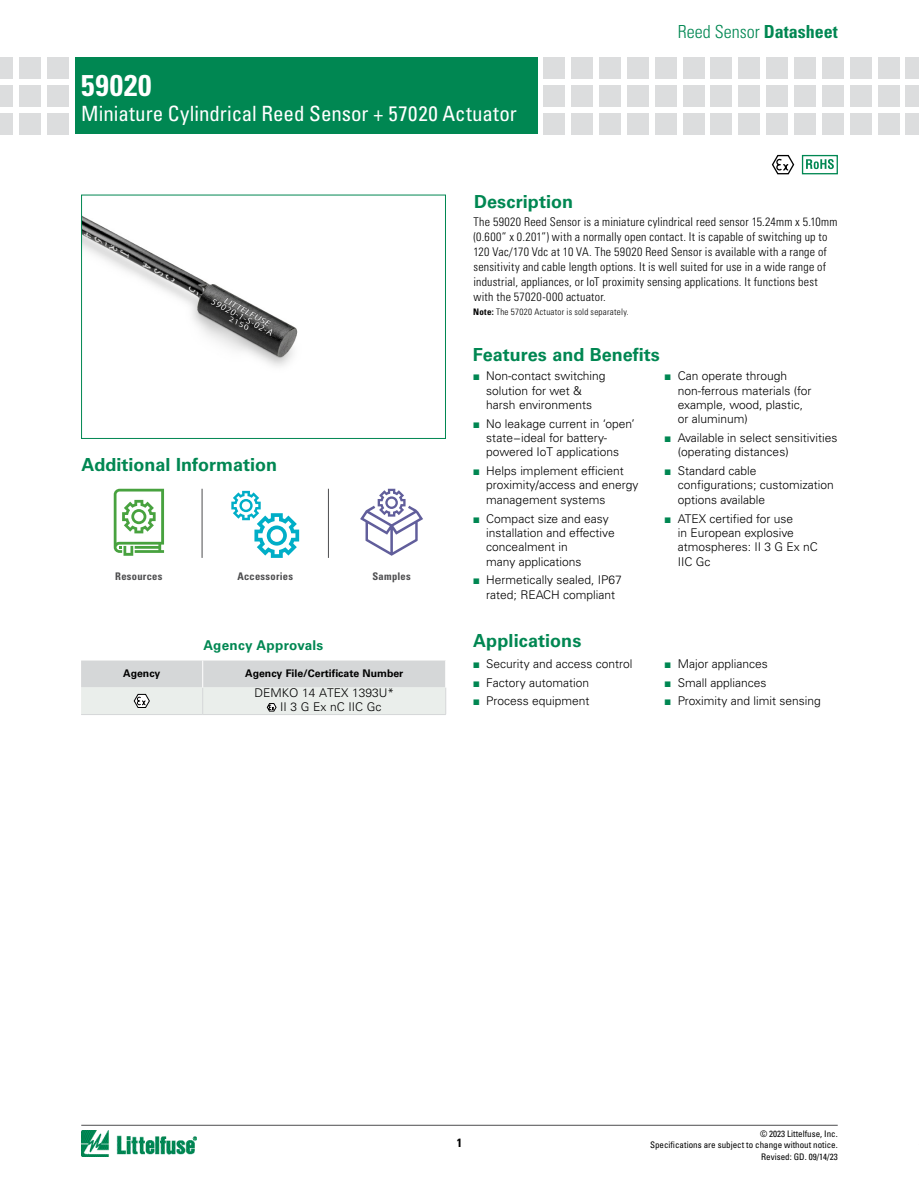
<style>
.page{position:relative;width:919px;height:1191px;background:#fff}
.page>*{position:absolute;margin:0;border:0;box-sizing:border-box;transform-origin:0 0}
.t1{font:700 condensed 30px "Univers LT Std";letter-spacing:.03em;color:#fff}
.t2{font:condensed 21px "Univers LT Std";color:#fff}
.t3{font:700 18px "Univers LT Std";color:#008752}
.t4{font:300 condensed 18px "Univers LT Std";color:#008752}
.t5{font:700 13.5px "Univers LT Std";letter-spacing:.015em;color:#008752}
.t6{font:300 12px/14.4px "Univers LT Std";color:#000}
.t7{font:300 condensed 12px/15px "Univers LT Std";letter-spacing:.015em;color:#000}
.t8{font:700 condensed 12px "Univers LT Std";color:#000}
.t9{font:700 10.5px "Univers LT Std";color:#000}
.t10{font:700 condensed 10.5px "Univers LT Std";letter-spacing:.025em;color:#4d4d4f}
.t11{font:condensed 9px/10.8px "Univers LT Std";color:#000;text-align:right}
.t12{font:300 condensed 9px "Univers LT Std";letter-spacing:.03em;color:#000}
.s1{font-weight:700}
.s2{font-family:"Arial";font-weight:400;color:#008752}
</style>
<div class="page">
<hr style="left:81px;top:1124px;width:756px;height:1px;background:#4d4d4f">
<img style="left:81px;top:1130px;width:115px;height:26px">
<div style="left:75px;top:57px;width:462px;height:77px;background:#008752"></div>
<div style="left:47px;top:57px;width:22px;height:22px;background:#dcddde"></div>
<div style="left:47px;top:85px;width:22px;height:22px;background:#dcddde"></div>
<div style="left:47px;top:113px;width:22px;height:21px;background:#dcddde"></div>
<div style="left:19px;top:57px;width:22px;height:22px;background:#dcddde"></div>
<div style="left:19px;top:85px;width:22px;height:22px;background:#dcddde"></div>
<div style="left:19px;top:113px;width:22px;height:21px;background:#dcddde"></div>
<div style="left:0;top:57px;width:13px;height:22px;background:#dcddde"></div>
<div style="left:0;top:85px;width:13px;height:22px;background:#dcddde"></div>
<div style="left:0;top:113px;width:13px;height:21px;background:#dcddde"></div>
<div style="left:543px;top:57px;width:22px;height:22px;background:#dcddde"></div>
<div style="left:543px;top:85px;width:22px;height:22px;background:#dcddde"></div>
<div style="left:543px;top:113px;width:22px;height:21px;background:#dcddde"></div>
<div style="left:571px;top:57px;width:21px;height:22px;background:#dcddde"></div>
<div style="left:571px;top:85px;width:21px;height:22px;background:#dcddde"></div>
<div style="left:571px;top:113px;width:21px;height:21px;background:#dcddde"></div>
<div style="left:599px;top:57px;width:21px;height:22px;background:#dcddde"></div>
<div style="left:599px;top:85px;width:21px;height:22px;background:#dcddde"></div>
<div style="left:599px;top:113px;width:21px;height:21px;background:#dcddde"></div>
<div style="left:627px;top:57px;width:21px;height:22px;background:#dcddde"></div>
<div style="left:627px;top:85px;width:21px;height:22px;background:#dcddde"></div>
<div style="left:627px;top:113px;width:21px;height:21px;background:#dcddde"></div>
<div style="left:655px;top:57px;width:21px;height:22px;background:#dcddde"></div>
<div style="left:655px;top:85px;width:21px;height:22px;background:#dcddde"></div>
<div style="left:655px;top:113px;width:21px;height:21px;background:#dcddde"></div>
<div style="left:682px;top:57px;width:22px;height:22px;background:#dcddde"></div>
<div style="left:682px;top:85px;width:22px;height:22px;background:#dcddde"></div>
<div style="left:682px;top:113px;width:22px;height:21px;background:#dcddde"></div>
<div style="left:710px;top:57px;width:22px;height:22px;background:#dcddde"></div>
<div style="left:710px;top:85px;width:22px;height:22px;background:#dcddde"></div>
<div style="left:710px;top:113px;width:22px;height:21px;background:#dcddde"></div>
<div style="left:738px;top:57px;width:21px;height:22px;background:#dcddde"></div>
<div style="left:738px;top:85px;width:21px;height:22px;background:#dcddde"></div>
<div style="left:738px;top:113px;width:21px;height:21px;background:#dcddde"></div>
<div style="left:766px;top:57px;width:21px;height:22px;background:#dcddde"></div>
<div style="left:766px;top:85px;width:21px;height:22px;background:#dcddde"></div>
<div style="left:766px;top:113px;width:21px;height:21px;background:#dcddde"></div>
<div style="left:794px;top:57px;width:21px;height:22px;background:#dcddde"></div>
<div style="left:794px;top:85px;width:21px;height:22px;background:#dcddde"></div>
<div style="left:794px;top:113px;width:21px;height:21px;background:#dcddde"></div>
<div style="left:822px;top:57px;width:21px;height:22px;background:#dcddde"></div>
<div style="left:822px;top:85px;width:21px;height:22px;background:#dcddde"></div>
<div style="left:822px;top:113px;width:21px;height:21px;background:#dcddde"></div>
<div style="left:877px;top:57px;width:22px;height:22px;background:#dcddde"></div>
<div style="left:877px;top:85px;width:22px;height:22px;background:#dcddde"></div>
<div style="left:877px;top:113px;width:22px;height:21px;background:#dcddde"></div>
<div style="left:849px;top:57px;width:22px;height:22px;background:#dcddde"></div>
<div style="left:849px;top:85px;width:22px;height:22px;background:#dcddde"></div>
<div style="left:849px;top:113px;width:22px;height:21px;background:#dcddde"></div>
<div style="left:905px;top:57px;width:13px;height:22px;background:#dcddde"></div>
<div style="left:905px;top:85px;width:13px;height:22px;background:#dcddde"></div>
<div style="left:905px;top:113px;width:13px;height:21px;background:#dcddde"></div>
<img style="left:83px;top:216px;width:215px;height:150px">
<div style="left:81px;top:195px;width:365px;height:244px;border:1px solid #008752"></div>
<svg style="left:806px;top:159px;width:27px;height:10px"></svg>
<div style="left:801px;top:155px;width:36px;height:19px;border:1px solid #008752"></div>
<hr style="left:202px;top:489px;width:1px;height:69px;background:#4d4d4f">
<hr style="left:328px;top:489px;width:1px;height:69px;background:#4d4d4f">
<svg style="left:114px;top:489px;width:50px;height:67px"></svg>
<svg style="left:231px;top:491px;width:68px;height:67px"></svg>
<svg style="left:360px;top:489px;width:63px;height:67px"></svg>
<svg style="left:771px;top:155px;width:23px;height:19px"></svg>
<hr style="left:81px;top:714px;width:122px;height:1px;background:#d5d7d8">
<hr style="left:203px;top:714px;width:243px;height:1px;background:#d5d7d8">
<svg style="left:81px;top:660px;width:365px;height:54px;background:#dee1e0"></svg>
<h1 class="t1" style="left:81px;top:66px;width:72px">59020</h1>
<h2 class="t2" style="left:81px;top:100px;width:437px">Miniature Cylindrical Reed Sensor + 57020 Actuator</h2>
<h3 class="t3" style="left:474px;top:191px;width:101px">Description</h3>
<h3 class="t4" style="left:677px;top:21px;width:161px">Reed Sensor <span class="s1">Datasheet</span></h3>
<p class="t7" style="left:473px;top:214px;width:365px">The 59020 Reed Sensor is a miniature cylindrical reed sensor 15.24mm x 5.10mm (0.600” x 0.201”) with a normally open contact. It is capable of switching up to 120 Vac/170 Vdc at 10 VA. The 59020 Reed Sensor is available with a range of sensitivity and cable length options. It is well suited for use in a wide range of industrial, appliances, or IoT proximity sensing applications. It functions best with the 57020-000 actuator.</p>
<p class="t12" style="left:473px;top:306px;width:157px"><span class="s1">Note:</span> The 57020 Actuator is sold separately.</p>
<h3 class="t3" style="left:81px;top:454px;width:197px">Additional Information</h3>
<p class="t10" style="left:115px;top:569px;width:49px">Resources</p>
<p class="t10" style="left:237px;top:569px;width:57px">Accessories</p>
<p class="t10" style="left:372px;top:569px;width:40px">Samples</p>
<p class="t5" style="left:204px;top:637px;width:121px">Agency Approvals</p>
<p class="t9" style="left:123px;top:667px;width:39px">Agency</p>
<p class="t9" style="left:245px;top:667px;width:160px">Agency File/Certificate Number</p>
<p class="t6" style="left:280px;top:685px;width:116px;text-indent:-26px">DEMKO 14 ATEX 1393U*<br>II 3 G Ex nC IIC Gc</p>
<h3 class="t3" style="left:472px;top:344px;width:189px">Features and Benefits</h3>
<p class="t6" style="left:486px;top:369px;width:120px;text-indent:-14px"><span class="s2">■</span> Non-contact switching solution for wet &amp; harsh environments</p>
<p class="t6" style="left:486px;top:416px;width:150px;text-indent:-14px"><span class="s2">■</span> No leakage current in ‘open’ state−ideal for battery&shy;powered IoT applications</p>
<p class="t6" style="left:486px;top:463px;width:154px;text-indent:-14px"><span class="s2">■</span> Helps implement efficient proximity/access and energy management systems</p>
<p class="t6" style="left:486px;top:511px;width:130px;text-indent:-14px"><span class="s2">■</span> Compact size and easy installation and effective concealment in<br>many applications</p>
<p class="t6" style="left:472px;top:573px;width:150px;text-align:center"><span class="s2">■</span> Hermetically sealed, IP67 rated; REACH compliant</p>
<h3 class="t3" style="left:473px;top:630px;width:110px">Applications</h3>
<p class="t6" style="left:472px;top:656px;width:161px"><span class="s2">■</span> Security and access control</p>
<p class="t6" style="left:472px;top:675px;width:118px"><span class="s2">■</span> Factory automation</p>
<p class="t6" style="left:472px;top:694px;width:118px"><span class="s2">■</span> Process equipment</p>
<p class="t6" style="left:677px;top:369px;width:135px;text-indent:-14px"><span class="s2">■</span> Can operate through non-ferrous materials (for example, wood, plastic, or aluminum)</p>
<p class="t6" style="left:677px;top:430px;width:161px;text-indent:-14px"><span class="s2">■</span> Available in select sensitivities (operating distances)</p>
<p class="t6" style="left:677px;top:463px;width:158px;text-indent:-14px"><span class="s2">■</span> Standard cable configurations; customization options available</p>
<p class="t6" style="left:677px;top:511px;width:142px;text-indent:-14px"><span class="s2">■</span> ATEX certified for use<br>in European explosive atmospheres: II 3 G Ex nC<br>IIC Gc</p>
<p class="t6" style="left:664px;top:656px;width:105px"><span class="s2">■</span> Major appliances</p>
<p class="t6" style="left:664px;top:675px;width:104px"><span class="s2">■</span> Small appliances</p>
<p class="t6" style="left:664px;top:694px;width:158px"><span class="s2">■</span> Proximity and limit sensing</p>
<p class="t8" style="left:457px;top:1134px;width:7px">1</p>
<p class="t11" style="left:650px;top:1128px;width:189px">© 2023 Littelfuse, Inc.<br>Specifications are subject to change without notice.</p>
<p class="t11" style="left:761px;top:1150px;width:78px">Revised: GD. 09/14/23</p>
</div>
